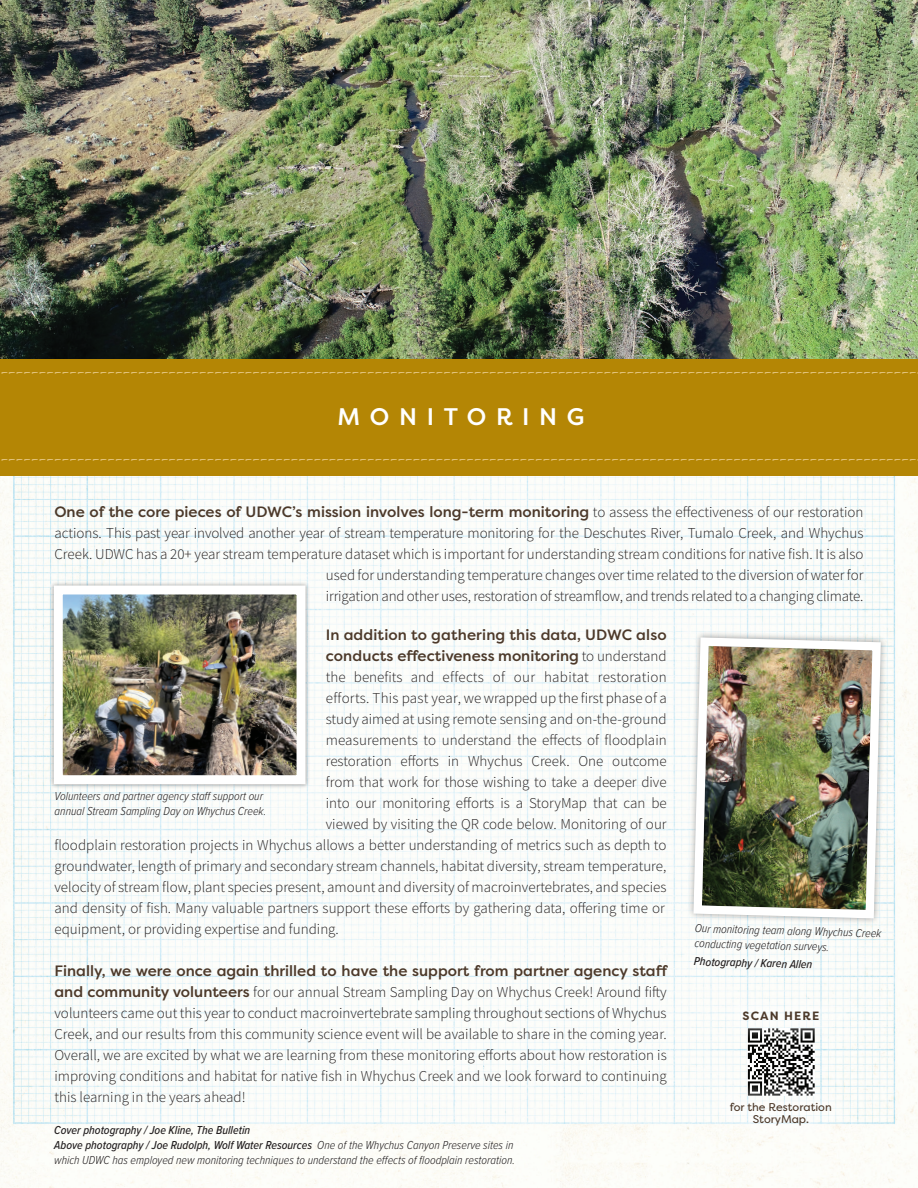
<style>
.page{position:relative;width:918px;height:1188px;background:#fff}
.page>*{position:absolute;margin:0;border:0;box-sizing:border-box;transform-origin:0 0}
.t1{font:500 24px "Filson Pro";letter-spacing:.4em;color:#fff}
.t2{font:300 15px/21px "Source Sans Pro";color:#231f20;text-align:right}
.t3{font:15px "Adobe Handwriting Ernie";color:#eed299}
.t4{font:500 15px "Filson Pro";letter-spacing:.01em;color:#4c392a}
.t5{font:italic 300 12px/15px "Proxima Nova Cond";color:#231f20}
.t6{font:italic 500 12px "Proxima Nova Cond";color:#231f20}
.white_text_with_drop{font:700 12px "Filson Pro";letter-spacing:.1em;color:#4c392a}
.white_text_with_drop-2{font:11.25px/12px "Filson Pro";color:#4c392a;text-align:center}
.s1{font-family:"Filson Pro";font-weight:500;color:#4c392a}
.s2{font-family:"Source Sans Pro";font-weight:300;color:#231f20}
.s3{font-weight:500}
</style>
<div class="page">
<img style="left:0;top:476px;width:918px;height:712px">
<img style="left:0;top:0;width:918px;height:359px">
<img style="left:49px;top:581px;width:261px;height:208px">
<div style="left:0;top:359px;width:918px;height:117px;background:#b48605"></div>
<div style="left:687px;top:631px;width:200px;height:294px;background:#231f20;opacity:.42"></div>
<img style="left:689px;top:633px;width:196px;height:290px">
<img style="left:747px;top:1039px;width:68px;height:45px">
<div style="left:712px;top:1084px;width:138px;height:60px;background:#fff;opacity:.9"></div>
<div style="left:724px;top:993px;width:113px;height:46px;background:#fff;opacity:.9"></div>
<p class="t3" style="left:0;top:363px;width:918px">------------------------------------------------------------------------------------------------------------------------</p>
<p class="t1" style="left:338px;top:400px;width:248px">MONITORING</p>
<p class="t3" style="left:0;top:450px;width:918px">------------------------------------------------------------------------------------------------------------------------</p>
<p class="t2" style="left:54px;top:502px;width:811px"><span class="s1">One of the core pieces of UDWC’s mission involves long-term monitoring</span> to assess the effectiveness of our restoration actions. This past year involved another year of stream temperature monitoring for the Deschutes River, Tumalo Creek, and Whychus Creek. UDWC has a 20+ year stream temperature dataset which is important for understanding stream conditions for native fish. It is also used for understanding temperature changes over time related to the diversion of water for<br>irrigation and other uses, restoration of streamflow, and trends related to a changing climate.</p>
<p class="t4" style="left:326px;top:625px;width:342px">In addition to gathering this data, UDWC also</p>
<p class="t4" style="left:326px;top:646px;width:342px">conducts effectiveness monitoring <span class="s2">to understand</span></p>
<p class="t2" style="left:326px;top:667px;width:342px">the benefits and effects of our habitat restoration</p>
<p class="t2" style="left:326px;top:688px;width:342px">efforts. This past year, we wrapped up the first phase of a</p>
<p class="t2" style="left:326px;top:709px;width:342px">study aimed at using remote sensing and on-the-ground</p>
<p class="t2" style="left:326px;top:730px;width:342px">measurements to understand the effects of floodplain</p>
<p class="t2" style="left:326px;top:751px;width:342px">restoration efforts in Whychus Creek. One outcome</p>
<p class="t2" style="left:326px;top:772px;width:342px">from that work for those wishing to take a deeper dive</p>
<p class="t2" style="left:326px;top:793px;width:342px">into our monitoring efforts is a StoryMap that can be</p>
<p class="t2" style="left:326px;top:814px;width:342px">viewed by visiting the QR code below. Monitoring of our</p>
<p class="t2" style="left:54px;top:835px;width:614px">floodplain restoration projects in Whychus allows a better understanding of metrics such as depth to</p>
<p class="t2" style="left:54px;top:856px;width:613px">groundwater, length of primary and secondary stream channels, habitat diversity, stream temperature,</p>
<p class="t2" style="left:54px;top:877px;width:614px">velocity of stream flow, plant species present, amount and diversity of macroinvertebrates, and species</p>
<p class="t2" style="left:54px;top:898px;width:612px">and density of fish. Many valuable partners support these efforts by gathering data, offering time or</p>
<p class="t2" style="left:54px;top:919px;width:286px">equipment, or providing expertise and funding.</p>
<p class="t2" style="left:54px;top:961px;width:615px;text-align:justify"><span class="s1">Finally, we were once again thrilled to have the support from partner agency staff and community volunteers</span> for our annual Stream Sampling Day on Whychus Creek! Around fifty volunteers came out this year to conduct macroinvertebrate sampling throughout sections of Whychus Creek, and our results from this community science event will be available to share in the coming year.<br>Overall, we are excited by what we are learning from these monitoring efforts about how restoration is improving conditions and habitat for native fish in Whychus Creek and we look forward to continuing this learning in the years ahead!</p>
<p class="t5" style="left:55px;top:788px;width:213px">Volunteers and partner agency staff support our annual Stream Sampling Day on Whychus Creek.</p>
<p class="t5" style="left:695px;top:921px;width:188px;rotate:1deg">Our monitoring team along Whychus Creek conducting vegetation surveys.</p>
<p class="t6" style="left:694px;top:953px;width:120px;rotate:1deg">Photography / Karen Allen</p>
<p class="white_text_with_drop" style="left:742px;top:1009px;width:78px">SCAN HERE</p>
<p class="white_text_with_drop-2" style="left:730px;top:1101px;width:103px">for the Restoration<br>StoryMap.</p>
<p class="t6" style="left:54px;top:1121px;width:197px">Cover photography / Joe Kline, The Bulletin</p>
<p class="t5" style="left:54px;top:1137px;width:462px"><span class="s3">Above photography / Joe Rudolph, Wolf Water Resources</span> One of the Whychus Canyon Preserve sites in which UDWC has employed new monitoring techniques to understand the effects of floodplain restoration.</p>
</div>
